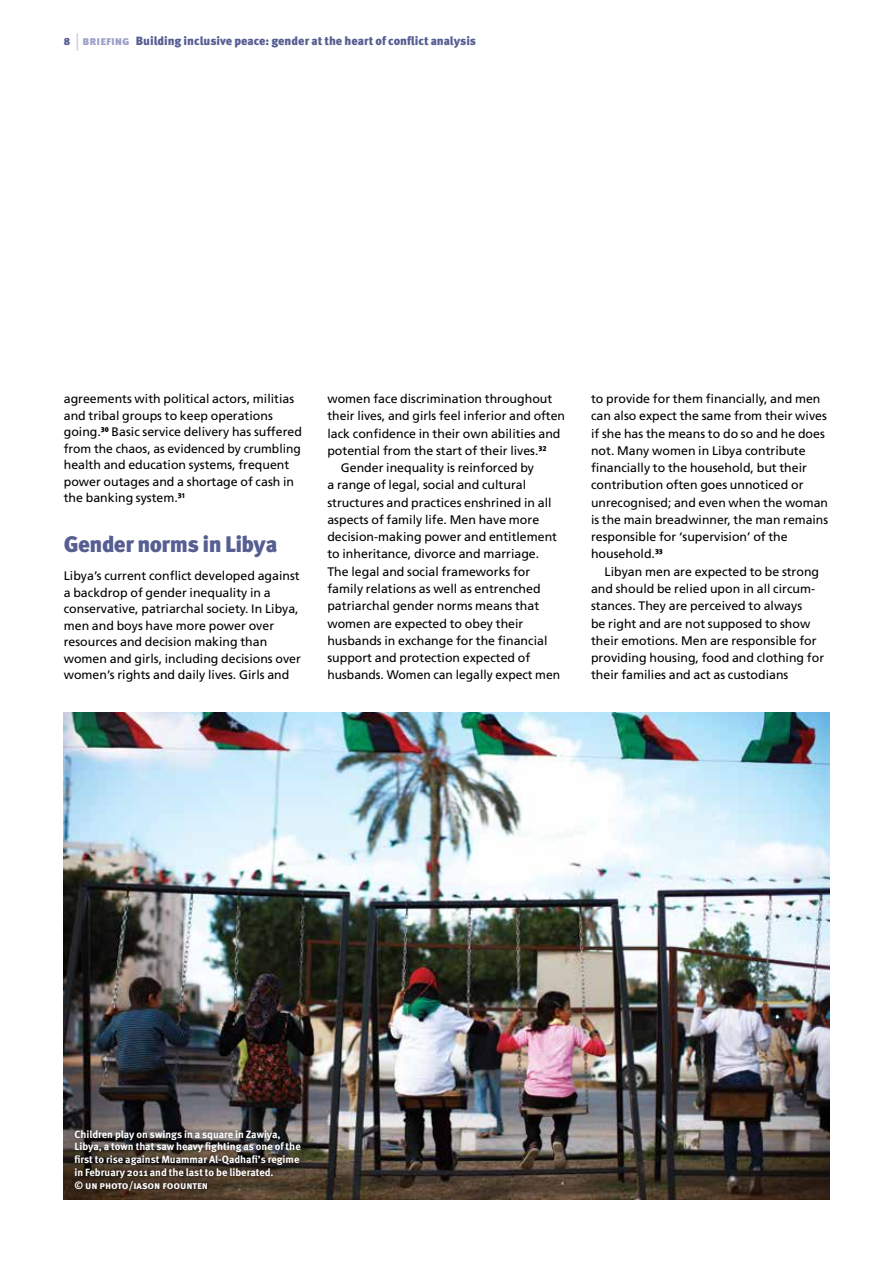
<style>
.page{position:relative;width:893px;height:1263px;background:#fff}
.page>*{position:absolute;margin:0;border:0;box-sizing:border-box;transform-origin:0 0}
.t1{font:900 22.5px "Meta Pro";letter-spacing:-.03em;color:#575e92}
.t2{font:12.3px/17.2px "Frutiger LT Std";color:#000}
.t3{font:900 12px "Meta Pro";color:#575e92}
.t4{font:700 10.5px/12.8px "Meta Pro";color:#fff}
.s1{font-size:10.5px}
.s2{font-weight:400;font-size:18px;color:#c7c8e1}
.s3{color:#9da0c9}
</style>
<div class="page">
<img style="left:64px;top:712px;width:765px;height:487px">
<div style="left:69px;top:1124px;width:237px;height:72px;background:#000;opacity:.75"></div>
<p class="t3" style="left:64px;top:34px;width:414px"><span class="s1">8</span> <span class="s2">|</span> <span class="s3">briefing</span> Building inclusive peace: gender at the heart of conflict analysis</p>
<p class="t2" style="left:64px;top:391px;width:240px;line-height:16.5px">agreements with political actors, militias and tribal groups to keep operations going.<sup>30</sup> Basic service delivery has suffered from the chaos, as evidenced by crumbling health and education systems, frequent power outages and a shortage of cash in the banking system.<sup>31</sup></p>
<h1 class="t1" style="left:64px;top:530px;width:215px">Gender norms in Libya</h1>
<p class="t2" style="left:64px;top:568px;width:239px;line-height:16.5px">Libya’s current conflict developed against a backdrop of gender inequality in a conservative, patriarchal society. In Libya, men and boys have more power over resources and decision making than women and girls, including decisions over women’s rights and daily lives. Girls and</p>
<p class="t2" style="left:327px;top:390px;width:226px">women face discrimination throughout</p>
<p class="t2" style="left:327px;top:407px;width:239px">their lives, and girls feel inferior and often</p>
<p class="t2" style="left:327px;top:425px;width:235px">lack confidence in their own abilities and</p>
<p class="t2" style="left:327px;top:442px;width:221px">potential from the start of their lives.<sup>32</sup></p>
<p class="t2" style="left:341px;top:459px;width:195px">Gender inequality is reinforced by</p>
<p class="t2" style="left:327px;top:476px;width:200px">a range of legal, social and cultural</p>
<p class="t2" style="left:327px;top:494px;width:226px">structures and practices enshrined in all</p>
<p class="t2" style="left:327px;top:511px;width:213px">aspects of family life. Men have more</p>
<p class="t2" style="left:327px;top:528px;width:231px">decision-making power and entitlement</p>
<p class="t2" style="left:327px;top:546px;width:213px">to inheritance, divorce and marriage.</p>
<p class="t2" style="left:327px;top:563px;width:204px">The legal and social frameworks for</p>
<p class="t2" style="left:327px;top:580px;width:215px">family relations as well as entrenched</p>
<p class="t2" style="left:327px;top:597px;width:213px">patriarchal gender norms means that</p>
<p class="t2" style="left:327px;top:615px;width:197px">women are expected to obey their</p>
<p class="t2" style="left:327px;top:632px;width:222px">husbands in exchange for the financial</p>
<p class="t2" style="left:327px;top:649px;width:204px">support and protection expected of</p>
<p class="t2" style="left:327px;top:666px;width:234px">husbands. Women can legally expect men</p>
<p class="t2" style="left:591px;top:390px;width:239px">to provide for them financially, and men can also expect the same from their wives if she has the means to do so and he does not. Many women in Libya contribute financially to the household, but their contribution often goes unnoticed or unrecognised; and even when the woman is the main breadwinner, the man remains responsible for ‘supervision’ of the household.<sup>33</sup></p>
<p class="t2" style="left:591px;top:563px;width:235px;text-indent:14px">Libyan men are expected to be strong and should be relied upon in all circum&shy;stances. They are perceived to always<br>be right and are not supposed to show their emotions. Men are responsible for providing housing, food and clothing for their families and act as custodians</p>
<p class="t4" style="left:74px;top:1128px;width:228px">Children play on swings in a square in Zawiya, Libya, a town that saw heavy fighting as one of the first to rise against Muammar Al-Qadhafi’s regime in February 2011 and the last to be liberated.<br>© un photo/iason foounten</p>
</div>
